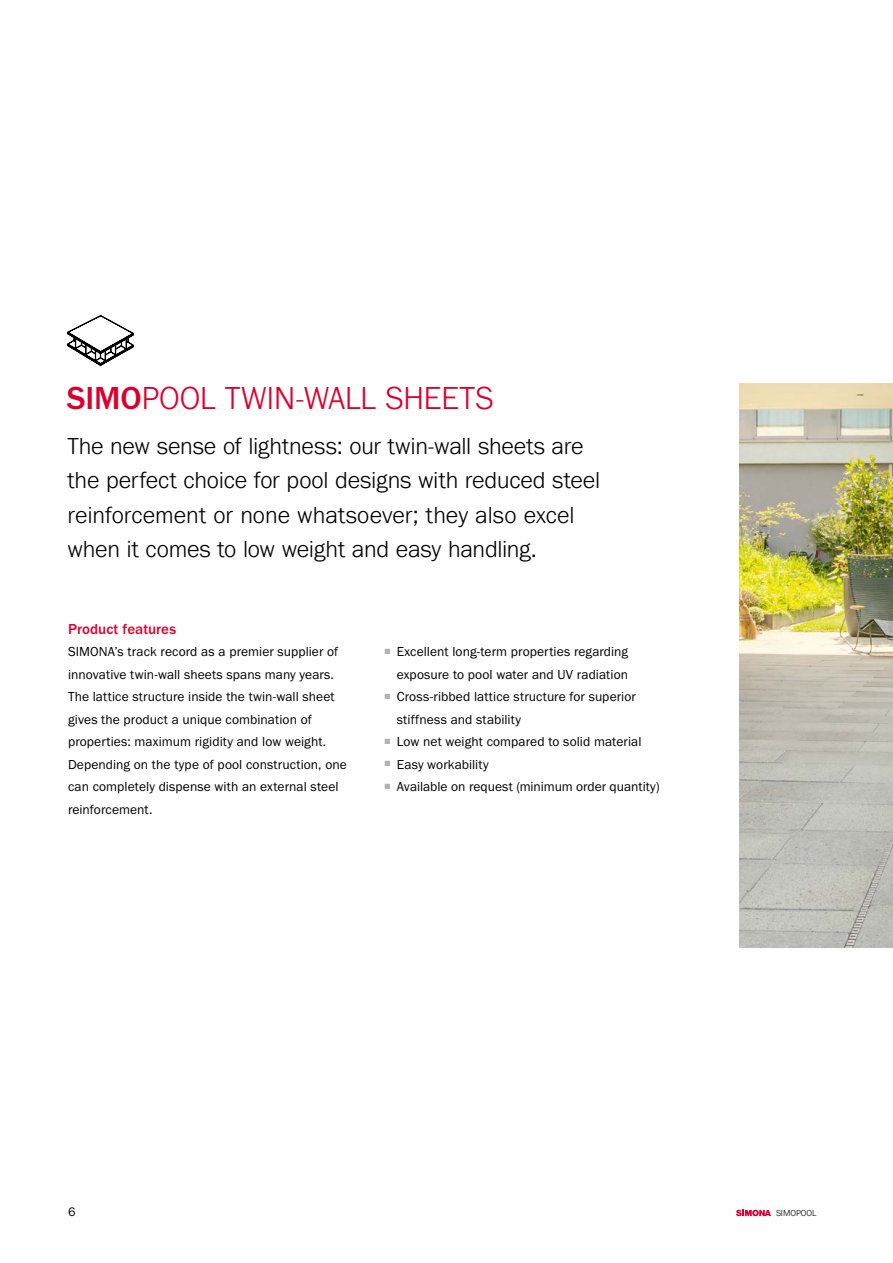
<style>
.page{position:relative;width:893px;height:1263px;background:#fff}
.page>*{position:absolute;margin:0;border:0;box-sizing:border-box;transform-origin:0 0}
.t1{font:300 33px "Franklin Gothic URW";letter-spacing:-.01em;color:#dd002c}
.t2{font:300 24px/34.5px "Franklin Gothic URW";letter-spacing:-.005em;color:#000}
.t3{font:500 15px "Franklin Gothic URW";letter-spacing:.005em;color:#dd002c}
.t4{font:13.5px/22.5px "Franklin Gothic URW Boo";letter-spacing:.005em;color:#000}
.t5{font:12.75px "Franklin Gothic URW Boo";color:#000}
.t6{font:300 9px "Franklin Gothic URW";color:#000}
.s1{font-weight:500}
</style>
<div class="page">
<img style="left:736px;top:383px;width:157px;height:834px">
<svg style="left:67px;top:315px;width:67px;height:51px"></svg>
<h1 class="t1" style="left:67px;top:377px;width:428px"><span class="s1">SIMO</span>POOL TWIN-WALL SHEETS</h1>
<h2 class="t2" style="left:68px;top:428px;width:534px">The new sense of lightness: our twin-wall sheets are the perfect choice for pool designs with reduced steel reinforcement or none whatsoever; they also excel when it comes to low weight and easy handling.</h2>
<p class="t3" style="left:68px;top:619px;width:110px">Product features</p>
<p class="t4" style="left:68px;top:640px;width:280px">SIMONA’s track record as a premier supplier of innovative twin-wall sheets spans many years.<br>The lattice structure inside the twin-wall sheet gives the product a unique combination of properties: maximum rigidity and low weight.<br>Depending on the type of pool construction, one can completely dispense with an external steel reinforcement.</p>
<p class="t4" style="left:384px;top:640px;width:246px;text-align:right"><sup>■</sup> Excellent long-term properties regarding exposure to pool water and UV radiation</p>
<p class="t4" style="left:397px;top:685px;width:241px;text-indent:-13px"><sup>■</sup> Cross-ribbed lattice structure for superior stiffness and stability</p>
<p class="t4" style="left:384px;top:730px;width:259px"><sup>■</sup> Low net weight compared to solid material</p>
<p class="t4" style="left:384px;top:753px;width:106px"><sup>■</sup> Easy workability</p>
<p class="t4" style="left:384px;top:775px;width:277px"><sup>■</sup> Available on request (minimum order quantity)</p>
<p class="t5" style="left:68px;top:1204px;width:9px">6</p>
<p class="t6" style="left:776px;top:1207px;width:42px">SIMOPOOL</p>
</div>
